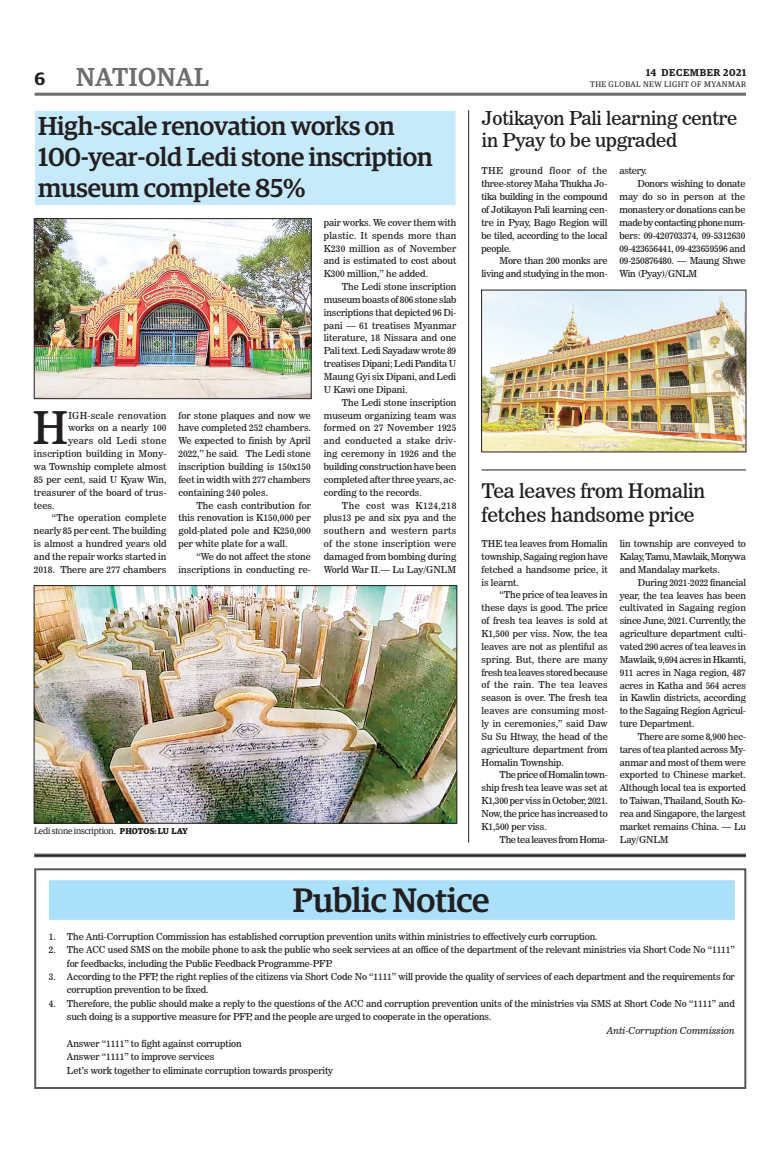
<style>
.page{position:relative;width:773px;height:1152px;background:#fff}
.page>*{position:absolute;margin:0;border:0;box-sizing:border-box;transform-origin:0 0}
.t1{font:44.8px "News 706 BT Roman C";color:#231f20}
.t2{font:500 34px "Guardian Egyp";letter-spacing:-.01em;color:#231f20}
.t3{font:500 26px/31.2px "Guardian Egyp";letter-spacing:-.01em;color:#231f20}
.t4{font:500 26px "Guardian Egyp";letter-spacing:.02em;color:#6c6d70}
.t5{font:20px/24px "News 706 BT Roman C";letter-spacing:-.01em;color:#231f20}
.t6{font:19px/22.8px "News 706 BT Roman C";letter-spacing:-.01em;color:#231f20}
.t7{font:600 18px "Guardian Egyp";color:#231f20}
.t8{font:600 10px "Guardian Egyp";letter-spacing:.06em;color:#231f20}
.t9{font:9.5px/12.9px "News 706 BT Roman C";letter-spacing:-.01em;color:#231f20;text-align:justify}
.t10{font:9.5px/12.9px "News 706 BT Roman C";letter-spacing:.01em;color:#231f20;text-align:right}
.t11{font:9.5px "News 706 BT Roman C";letter-spacing:.02em;color:#231f20}
.t12{font:9.5px "News 706 BT Italic C";letter-spacing:-.01em;color:#231f20}
.t13{font:9.5px "News 706 BT Roman C";letter-spacing:-.04em;color:#231f20}
.t14{font:9.5px "News 706 BT Roman C";letter-spacing:-.03em;color:#231f20}
.t15{font:9.5px "News 706 BT Roman C";letter-spacing:.03em;color:#231f20}
.t16{font:9px "Guardian Egyp";letter-spacing:-.02em;color:#231f20}
.t17{font:8px "Guardian Egyp";letter-spacing:.06em;color:#231f20}
.s1{font-weight:700;font-size:8.5px}
</style>
<div class="page">
<hr style="left:35px;top:93px;width:711px;height:3px;background:#6c6d70">
<div style="left:49px;top:880px;width:685px;height:40px;background:#aae0f9;border:1px solid #aae0f9"></div>
<div style="left:34px;top:868px;width:712px;height:221px;border:2px solid #57585a"></div>
<img style="left:36px;top:587px;width:419px;height:234px">
<div style="left:34px;top:585px;width:423px;height:238px;border:1px solid #231f20"></div>
<img style="left:483px;top:292px;width:261px;height:158px">
<img style="left:36px;top:221px;width:273px;height:176px">
<div style="left:34px;top:219px;width:277px;height:180px;border:1px solid #231f20"></div>
<div style="left:34px;top:110px;width:422px;height:96px;background:#c6eafa;border:1px solid #fff"></div>
<hr style="left:34px;top:856px;width:712px;height:1px;background:#231f20">
<hr style="left:34px;top:855px;width:712px;height:1px;background:#231f20">
<hr style="left:34px;top:854px;width:712px;height:1px;background:#231f20">
<hr style="left:481px;top:470px;width:265px;height:1px;background:#231f20">
<hr style="left:468px;top:110px;width:1px;height:733px;background:#231f20">
<h3 class="t4" style="left:76px;top:59px;width:134px">NATIONAL</h3>
<h3 class="t7" style="left:35px;top:65px;width:12px">6</h3>
<p class="t8" style="left:646px;top:65px;width:102px">14 DECEMBER 2021</p>
<p class="t17" style="left:590px;top:79px;width:158px">THE GLOBAL NEW LIGHT OF MYANMAR</p>
<h3 class="t3" style="left:38px;top:108px;width:396px">High-scale renovation works on<br>100-year-old Ledi stone inscription museum complete 85%</h3>
<h1 class="t1" style="left:33px;top:401px;width:37px">H</h1>
<p class="t11" style="left:68px;top:409px;width:99px">IGH-scale renovation</p>
<p class="t9" style="left:68px;top:422px;width:99px">works on a nearly 100</p>
<p class="t15" style="left:68px;top:435px;width:100px">years old Ledi stone</p>
<p class="t11" style="left:34px;top:448px;width:134px">inscription building in Mony-</p>
<p class="t9" style="left:34px;top:460px;width:134px">wa Township complete almost</p>
<p class="t9" style="left:34px;top:473px;width:134px">85 per cent, said U Kyaw Win,</p>
<p class="t9" style="left:34px;top:486px;width:134px">treasurer of the board of trus-</p>
<p class="t9" style="left:34px;top:499px;width:22px">tees.</p>
<p class="t11" style="left:52px;top:512px;width:116px">“The operation complete</p>
<p class="t9" style="left:34px;top:524px;width:134px">nearly 85 per cent. The building</p>
<p class="t9" style="left:34px;top:537px;width:134px">is almost a hundred years old</p>
<p class="t9" style="left:34px;top:550px;width:134px">and the repair works started in</p>
<p class="t9" style="left:34px;top:563px;width:134px">2018. There are 277 chambers</p>
<p class="t9" style="left:178px;top:409px;width:134px">for stone plaques and now we have completed 252 chambers.<br>We expected to finish by April 2022,” he said. The Ledi stone inscription building is 150x150 feet in width with 277 chambers containing 240 poles.</p>
<p class="t9" style="left:178px;top:499px;width:134px;text-indent:18px">The cash contribution for this renovation is K150,000 per gold-plated pole and K250,000 per white plate for a wall.</p>
<p class="t10" style="left:178px;top:550px;width:134px">“We do not affect the stone inscriptions in conducting re-</p>
<p class="t9" style="left:324px;top:216px;width:134px">pair works. We cover them with plastic. It spends more than K230 million as of November and is estimated to cost about K300 million,” he added.</p>
<p class="t9" style="left:324px;top:280px;width:134px;text-indent:18px">The Ledi stone inscription museum boasts of 806 stone slab inscriptions that depicted 96 Di&shy;pani — 61 treatises Myanmar literature, 18 Nissara and one Pali text. Ledi Sayadaw wrote 89 treatises Dipani; Ledi Pandita U Maung Gyi six Dipani, and Ledi U Kawi one Dipani.</p>
<p class="t9" style="left:324px;top:396px;width:134px;text-indent:18px">The Ledi stone inscription museum organizing team was formed on 27 November 1925 and conducted a stake driv&shy;ing ceremony in 1926 and the building construction have been completed after three years, ac&shy;cording to the records.</p>
<p class="t9" style="left:324px;top:499px;width:134px;text-indent:18px">The cost was K124,218 plus13 pe and six pya and the southern and western parts of the stone inscription were damaged from bombing during World War II.— Lu Lay/GNLM</p>
<p class="t16" style="left:34px;top:824px;width:155px">Ledi stone inscription. <span class="s1">PHOTOS: LU LAY</span></p>
<h3 class="t6" style="left:482px;top:106px;width:257px">Jotikayon Pali learning centre in Pyay to be upgraded</h3>
<p class="t9" style="left:481px;top:165px;width:127px">THE ground floor of the three-storey Maha Thukha Jo&shy;tika building in the compound of Jotikayon Pali learning cen&shy;tre in Pyay, Bago Region will be tiled, according to the local people.</p>
<p class="t9" style="left:481px;top:254px;width:127px;text-align:right">More than 200 monks are living and studying in the mon-</p>
<p class="t9" style="left:619px;top:165px;width:29px">astery.</p>
<p class="t9" style="left:637px;top:177px;width:109px">Donors wishing to donate</p>
<p class="t10" style="left:619px;top:190px;width:127px">may do so in person at the</p>
<p class="t9" style="left:619px;top:203px;width:127px">monastery or donations can be</p>
<p class="t13" style="left:619px;top:217px;width:127px">made by contacting phone num-</p>
<p class="t9" style="left:619px;top:229px;width:127px">bers: 09-420703374, 09-5312630</p>
<p class="t9" style="left:619px;top:242px;width:127px">09-423656441, 09-423659596 and</p>
<p class="t9" style="left:619px;top:255px;width:127px">09-250876480. — Maung Shwe</p>
<p class="t9" style="left:619px;top:267px;width:79px">Win (Pyay)/GNLM</p>
<h3 class="t5" style="left:481px;top:479px;width:225px">Tea leaves from Homalin fetches handsome price</h3>
<p class="t9" style="left:481px;top:537px;width:128px">THE tea leaves from Homalin township, Sagaing region have fetched a handsome price, it is learnt.</p>
<p class="t9" style="left:481px;top:589px;width:128px;text-indent:18px">“The price of tea leaves in these days is good. The price of fresh tea leaves is sold at K1,500 per viss. Now, the tea leaves are not as plentiful as spring. But, there are many fresh tea leaves stored because of the rain. The tea leaves season is over. The fresh tea leaves are consuming most&shy;ly in ceremonies,” said Daw Su Su Htway, the head of the agriculture department from Homalin Township.</p>
<p class="t9" style="left:481px;top:769px;width:128px;text-indent:18px">The price of Homalin town&shy;ship fresh tea leave was set at K1,300 per viss in October, 2021.<br>Now, the price has increased to K1,500 per viss.</p>
<p class="t14" style="left:499px;top:834px;width:110px">The tea leaves from Homa-</p>
<p class="t9" style="left:619px;top:537px;width:128px">lin township are conveyed to Kalay, Tamu, Mawlaik, Monywa and Mandalay markets.</p>
<p class="t9" style="left:619px;top:576px;width:128px;text-indent:18px">During 2021-2022 financial year, the tea leaves has been cultivated in Sagaing region since June, 2021. Currently, the agriculture department culti&shy;vated 290 acres of tea leaves in Mawlaik, 9,694 acres in Hkamti, 911 acres in Naga region, 487 acres in Katha and 564 acres in Kawlin districts, according to the Sagaing Region Agricul&shy;ture Department.</p>
<p class="t9" style="left:619px;top:730px;width:128px;text-indent:18px">There are some 8,900 hec&shy;tares of tea planted across My&shy;anmar and most of them were exported to Chinese market.<br>Although local tea is exported to Taiwan, Thailand, South Ko&shy;rea and Singapore, the largest market remains China. — Lu Lay/GNLM</p>
<h2 class="t2" style="left:293px;top:876px;width:198px">Public Notice</h2>
<p class="t9" style="left:49px;top:930px;width:550px">1. The Anti-Corruption Commission has established corruption prevention units within ministries to effectively curb corruption.</p>
<p class="t9" style="left:67px;top:943px;width:669px;line-height:13.4px;text-indent:-18px">2. The ACC used SMS on the mobile phone to ask the public who seek services at an office of the department of the relevant ministries via Short Code No “1111” for feedbacks, including the Public Feedback Programme-PFP.</p>
<p class="t9" style="left:67px;top:970px;width:669px;line-height:13.4px;text-indent:-18px">3. According to the PFP, the right replies of the citizens via Short Code No “1111” will provide the quality of services of each department and the requirements for corruption prevention to be fixed.</p>
<p class="t9" style="left:67px;top:997px;width:669px;line-height:13.4px;text-indent:-18px">4. Therefore, the public should make a reply to the questions of the ACC and corruption prevention units of the ministries via SMS at Short Code No “1111” and such doing is a supportive measure for PFP, and the people are urged to cooperate in the operations.</p>
<p class="t12" style="left:607px;top:1025px;width:129px">Anti-Corruption Commission</p>
<p class="t9" style="left:67px;top:1037px;width:268px;line-height:13.4px;text-align:left">Answer “1111” to fight against corruption<br>Answer “1111” to improve services<br>Let’s work together to eliminate corruption towards prosperity</p>
</div>
